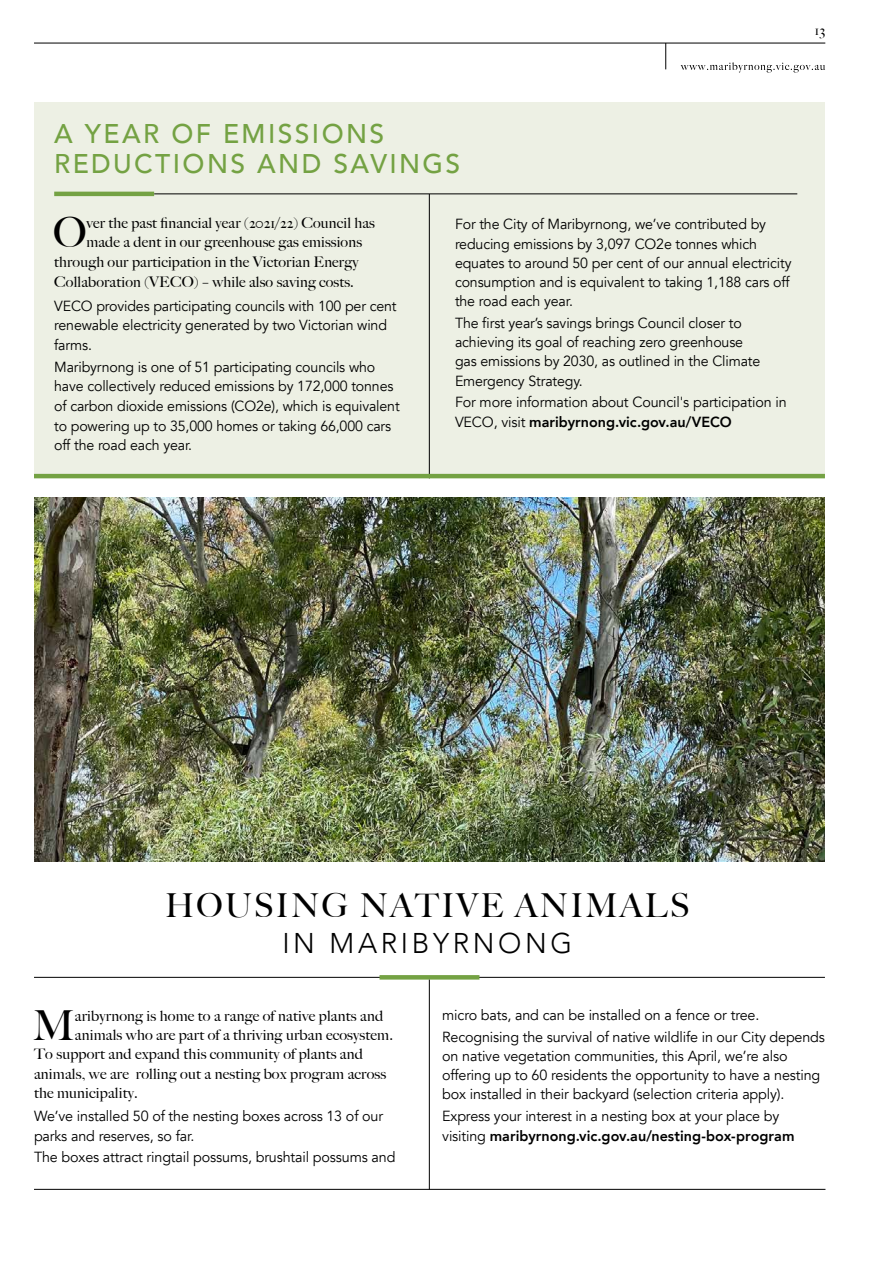
<style>
.page{position:relative;width:893px;height:1263px;background:#fff}
.page>*{position:absolute;margin:0;border:0;box-sizing:border-box;transform-origin:0 0}
.t1{font:500 41.4px "Big Caslon";color:#000}
.t2{font:500 33px "Big Caslon";letter-spacing:.07em;color:#000}
.t3{font:300 28.5px "Avenir";letter-spacing:.13em;color:#000}
.t4{font:500 27px/30px "Avenir";letter-spacing:.09em;color:#74a243}
.t5{font:14.7px/19.4px "Avenir";letter-spacing:-.01em;color:#000}
.t6{font:500 14.7px "Big Caslon";letter-spacing:.01em;color:#000}
.t7{font:500 13.5px "Big Caslon";color:#000}
.s1{font-weight:800}
</style>
<div class="page">
<svg style="left:665px;top:44px;width:1px;height:25px"></svg>
<hr style="left:34px;top:43px;width:791px;height:1px;background:#000">
<svg style="left:680px;top:62px;width:145px;height:11px"></svg>
<hr style="left:34px;top:1189px;width:791px;height:1px;background:#000">
<div style="left:34px;top:102px;width:791px;height:374px;background:#edf0e4"></div>
<hr style="left:154px;top:194px;width:643px;height:1px;background:#000">
<hr style="left:34px;top:977px;width:791px;height:1px;background:#000">
<svg style="left:379px;top:975px;width:100px;height:4px"></svg>
<hr style="left:54px;top:192px;width:100px;height:4px;background:#74a243">
<img style="left:34px;top:498px;width:791px;height:363px">
<hr style="left:429px;top:194px;width:1px;height:284px;background:#000">
<hr style="left:429px;top:979px;width:1px;height:210px;background:#000">
<hr style="left:34px;top:474px;width:791px;height:4px;background:#74a243">
<p class="t7" style="left:815px;top:19px;width:12px">13</p>
<h3 class="t4" style="left:54px;top:117px;width:408px">A YEAR OF EMISSIONS<br>REDUCTIONS AND SAVINGS</h3>
<h1 class="t1" style="left:53px;top:199px;width:35px">O</h1>
<p class="t6" style="left:86px;top:211px;width:290px">ver the past financial year (2021/22) Council has</p>
<p class="t6" style="left:86px;top:230px;width:277px">made a dent in our greenhouse gas emissions</p>
<p class="t6" style="left:54px;top:250px;width:306px">through our participation in the Victorian Energy</p>
<p class="t6" style="left:54px;top:269px;width:301px">Collaboration (VECO) – while also saving costs.</p>
<p class="t5" style="left:54px;top:296px;width:344px">VECO provides participating councils with 100 per cent renewable electricity generated by two Victorian wind farms.</p>
<p class="t5" style="left:54px;top:357px;width:347px">Maribyrnong is one of 51 participating councils who have collectively reduced emissions by 172,000 tonnes of carbon dioxide emissions (CO2e), which is equivalent to powering up to 35,000 homes or taking 66,000 cars off the road each year.</p>
<p class="t5" style="left:455px;top:215px;width:338px">For the City of Maribyrnong, we’ve contributed by reducing emissions by 3,097 CO2e tonnes which equates to around 50 per cent of our annual electricity consumption and is equivalent to taking 1,188 cars off the road each year.</p>
<p class="t5" style="left:455px;top:313px;width:307px">The first year’s savings brings Council closer to achieving its goal of reaching zero greenhouse gas emissions by 2030, as outlined in the Climate Emergency Strategy.</p>
<p class="t5" style="left:455px;top:392px;width:333px;line-height:20px">For more information about Council's participation in<br>VECO, visit <span class="s1">maribyrnong.vic.gov.au/VECO</span></p>
<h2 class="t2" style="left:165px;top:878px;width:526px">HOUSING NATIVE ANIMALS</h2>
<h3 class="t3" style="left:282px;top:926px;width:291px">IN MARIBYRNONG</h3>
<h1 class="t1" style="left:33px;top:991px;width:43px">M</h1>
<p class="t6" style="left:75px;top:1003px;width:310px">aribyrnong is home to a range of native plants and</p>
<p class="t6" style="left:75px;top:1023px;width:320px">animals who are part of a thriving urban ecosystem.</p>
<p class="t6" style="left:34px;top:1042px;width:331px">To support and expand this community of plants and</p>
<p class="t6" style="left:34px;top:1061px;width:354px">animals, we are rolling out a nesting box program across</p>
<p class="t6" style="left:34px;top:1081px;width:105px">the municipality.</p>
<p class="t5" style="left:34px;top:1107px;width:351px">We’ve installed 50 of the nesting boxes across 13 of our parks and reserves, so far.</p>
<p class="t5" style="left:34px;top:1148px;width:363px">The boxes attract ringtail possums, brushtail possums and</p>
<p class="t5" style="left:442px;top:1004px;width:384px;line-height:21.5px">micro bats, and can be installed on a fence or tree.<br>Recognising the survival of native wildlife in our City depends</p>
<p class="t5" style="left:442px;top:1046px;width:380px">on native vegetation communities, this April, we’re also offering up to 60 residents the opportunity to have a nesting box installed in their backyard (selection criteria apply).</p>
<p class="t5" style="left:442px;top:1106px;width:354px;line-height:20px">Express your interest in a nesting box at your place by visiting <span class="s1">maribyrnong.vic.gov.au/nesting-box-program</span></p>
</div>
